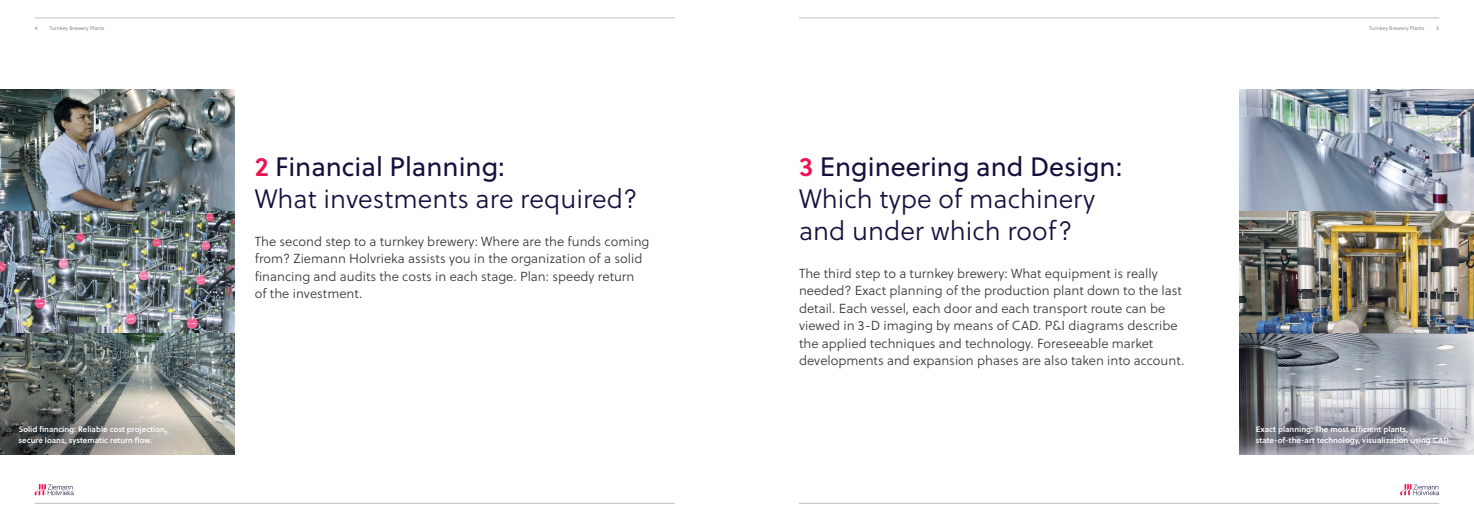
<style>
.page{position:relative;width:1474px;height:521px;background:#fff}
.page>*{position:absolute;margin:0;border:0;box-sizing:border-box;transform-origin:0 0}
.t1{font:26.6px/31.9px "Soleil Lt";color:#13113d}
.t2{font:26.6px "Soleil";color:#13113d}
.t3{font:13.12px/17.5px "Soleil Lt";color:#393535}
.t4{font:7.88px/11.4px "Soleil Sb";color:#fff}
.t5{font:5.25px "Soleil";color:#8c8c8e}
.s1{font-family:"Soleil Sb";color:#ef1150}
</style>
<div class="page">
<hr style="left:799px;top:18px;width:640px;height:1px;background:#c0bfc1">
<hr style="left:35px;top:18px;width:640px;height:1px;background:#c0bfc1">
<hr style="left:799px;top:503px;width:640px;height:1px;background:#c0bfc1">
<hr style="left:35px;top:503px;width:640px;height:1px;background:#c0bfc1">
<svg style="left:1400px;top:484px;width:39px;height:11px"></svg>
<svg style="left:35px;top:484px;width:39px;height:11px"></svg>
<img style="left:0;top:90px;width:235px;height:300px">
<img style="left:1239px;top:90px;width:234px;height:300px">
<svg style="left:0;top:390px;width:235px;height:65px;background:#868680"></svg>
<svg style="left:1239px;top:390px;width:234px;height:65px;background:#9d9ea7"></svg>
<p class="t5" style="left:35px;top:24px;width:4px">4</p>
<p class="t5" style="left:49px;top:24px;width:57px">Turnkey Brewery Plants</p>
<p class="t5" style="left:1369px;top:24px;width:57px">Turnkey Brewery Plants</p>
<p class="t5" style="left:1436px;top:24px;width:4px">5</p>
<h1 class="t2" style="left:255px;top:147px;width:251px"><span class="s1">2</span> Financial Planning:</h1>
<h1 class="t1" style="left:255px;top:182px;width:384px">What investments are required?</h1>
<p class="t3" style="left:255px;top:232px;width:396px">The second step to a turnkey brewery: Where are the funds coming from? Ziemann Holvrieka assists you in the organization of a solid financing and audits the costs in each stage. Plan: speedy return of the investment.</p>
<h1 class="t2" style="left:799px;top:147px;width:325px"><span class="s1">3</span> Engineering and Design:</h1>
<h1 class="t1" style="left:799px;top:182px;width:298px">Which type of machinery and under which roof?</h1>
<p class="t3" style="left:799px;top:264px;width:387px">The third step to a turnkey brewery: What equipment is really needed? Exact planning of the production plant down to the last detail. Each vessel, each door and each transport route can be viewed in 3-D imaging by means of CAD. P&amp;I diagrams describe the applied techniques and technology. Foreseeable market developments and expansion phases are also taken into account.</p>
<p class="t4" style="left:19px;top:423px;width:150px">Solid financing: Reliable cost projection, secure loans, systematic return flow.</p>
<p class="t4" style="left:1255px;top:423px;width:197px">Exact planning: The most efficient plants, state-of-the-art technology, visualization using CAD.</p>
</div>
